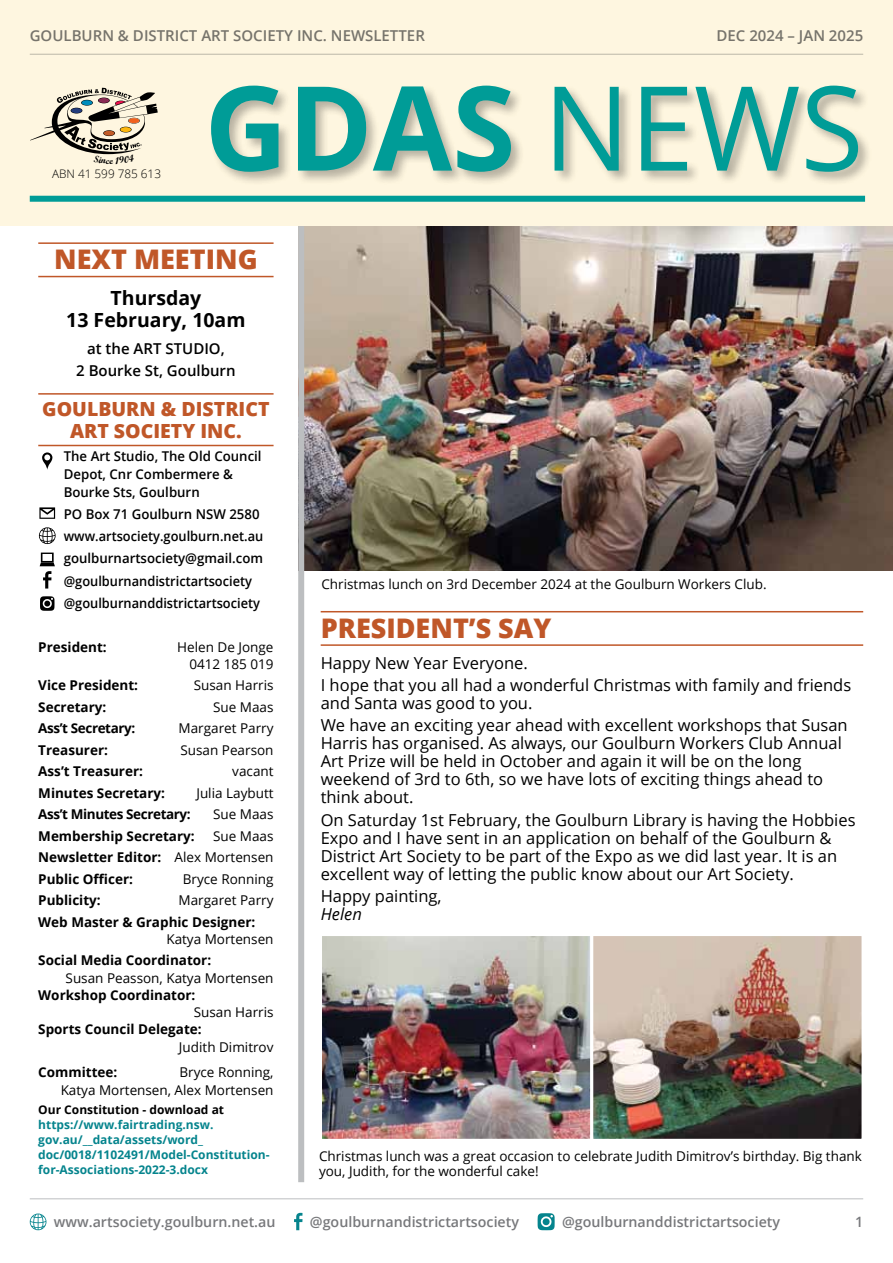
<style>
.page{position:relative;width:893px;height:1263px;background:#fff}
.page>*{position:absolute;margin:0;border:0;box-sizing:border-box;transform-origin:0 0}
.t1{font:700 117.3px "Open Sans";color:#00a2ac}
.t2{font:800 27px "Open Sans";color:#c05728}
.t3{font:800 19.5px/22.5px "Open Sans";color:#c05728;text-align:center}
.t4{font:700 19.5px/22.5px "Open Sans";color:#000;text-align:center}
.t5{font:16.5px/18px "Open Sans";color:#000}
.t6{font:italic 16.5px "Open Sans";color:#000}
.t7{font:600 15px "Open Sans";color:#77787b}
.t8{font:600 15px/22.5px "Open Sans";color:#000}
.t9{font:600 14.25px "Open Sans";color:#77787b}
.t10{font:13.5px/17.2px "Open Sans";color:#000;text-align:right}
.t11{font:700 13.5px/21.5px "Open Sans";color:#000;text-align:justify}
.t12{font:600 13.5px/22.2px "Open Sans";color:#000}
.t13{font:700 13.5px "Open Sans";letter-spacing:-.03em;color:#000}
.t14{font:700 12px/15px "Open Sans";color:#05848d}
.t15{font:700 12px "Open Sans";color:#000}
.t16{font:300 11.7px "Open Sans";color:#000}
.t17{font:700 9.75px "Script";color:#000}
.s1{font-weight:400}
</style>
<div class="page">
<hr style="left:30px;top:1198px;width:833px;height:1px;background:#bcbec0">
<svg style="left:30px;top:1213px;width:16px;height:17px"></svg>
<svg style="left:294px;top:1213px;width:8px;height:17px"></svg>
<svg style="left:538px;top:1213px;width:17px;height:17px"></svg>
<img style="left:304px;top:226px;width:589px;height:344px">
<hr style="left:38px;top:242px;width:236px;height:2px;background:#c05728">
<hr style="left:38px;top:276px;width:236px;height:1px;background:#c05728">
<hr style="left:38px;top:393px;width:236px;height:2px;background:#c05728">
<hr style="left:38px;top:445px;width:236px;height:1px;background:#c05728">
<svg style="left:42px;top:452px;width:11px;height:18px"></svg>
<svg style="left:39px;top:507px;width:16px;height:12px"></svg>
<svg style="left:39px;top:527px;width:17px;height:17px"></svg>
<svg style="left:40px;top:553px;width:15px;height:35px"></svg>
<svg style="left:40px;top:596px;width:15px;height:15px"></svg>
<hr style="left:321px;top:611px;width:542px;height:1px;background:#c05728">
<hr style="left:321px;top:644px;width:542px;height:2px;background:#c05728">
<div style="left:298px;top:226px;width:6px;height:956px;background:#bcbec0"></div>
<img style="left:323px;top:937px;width:537px;height:201px">
<div style="left:319px;top:933px;width:274px;height:209px;border:3px solid #fff"></div>
<div style="left:590px;top:933px;width:274px;height:209px;border:3px solid #fff"></div>
<svg style="left:0;top:0;width:893px;height:226px;background:#efebd6"></svg>
<svg style="left:30px;top:88px;width:128px;height:76px;background:#c8c0af"></svg>
<p class="t7" style="left:30px;top:26px;width:397px">Goulburn &amp; District Art Society I nc. N ewsletter</p>
<p class="t7" style="left:717px;top:26px;width:148px">d ec 2024 – Jan 2025</p>
<p class="t17" style="left:109px;top:155px;width:5px">e</p>
<p class="t16" style="left:52px;top:166px;width:110px">ABN 41 599 785 613</p>
<h1 class="t1" style="left:204px;top:45px;width:661px">GDAS <span class="s1">NEWS</span></h1>
<h2 class="t2" style="left:54px;top:239px;width:205px">NEXT MEETING</h2>
<p class="t4" style="left:66px;top:286px;width:181px">Thursday<br>13 February, 10am</p>
<p class="t8" style="left:87px;top:337px;width:88px">at the ART STU</p>
<p class="t8" style="left:76px;top:337px;width:161px;text-indent:117px">DIO,<br>2 Bourke St, Goulburn</p>
<p class="t3" style="left:42px;top:396px;width:228px">GOULBURN &amp; DISTRICT<br>ART SOCIETY INC.</p>
<p class="t12" style="left:64px;top:446px;width:199px;line-height:18px">The Art Studio, The Old Council<br>Depot, Cnr Combermere &amp;<br>Bourke Sts, Goulburn</p>
<p class="t12" style="left:64px;top:502px;width:143px">PO Box 71 Goulburn NSW</p>
<p class="t12" style="left:64px;top:502px;width:201px;text-indent:166px">2580 www.artsociety.goulburn.net.au goulburnartsociety@gmail.com @goulburnandistrictartsociety @goulburnanddistrictartsociety</p>
<p class="t11" style="left:38px;top:635px;width:70px">President:</p>
<p class="t10" style="left:177px;top:638px;width:98px">Helen De Jonge<br>0412 185 019</p>
<p class="t11" style="left:38px;top:674px;width:101px">Vice President:</p>
<p class="t10" style="left:194px;top:676px;width:81px">Susan Harris</p>
<p class="t11" style="left:38px;top:696px;width:70px">Secretary:</p>
<p class="t10" style="left:213px;top:698px;width:62px">Sue Maas</p>
<p class="t13" style="left:38px;top:719px;width:99px">Ass’t Secretary:</p>
<p class="t10" style="left:179px;top:719px;width:96px">Margaret Parry</p>
<p class="t11" style="left:38px;top:739px;width:71px">Treasurer:</p>
<p class="t10" style="left:181px;top:741px;width:95px">Susan Pearson</p>
<p class="t11" style="left:38px;top:760px;width:106px">Ass’t Treasurer:</p>
<p class="t10" style="left:232px;top:762px;width:43px">vacant</p>
<p class="t11" style="left:38px;top:782px;width:128px">Minutes Secretary:</p>
<p class="t10" style="left:196px;top:784px;width:79px">Julia Laybutt</p>
<p class="t13" style="left:38px;top:805px;width:154px">Ass’t Minutes Secretary:</p>
<p class="t10" style="left:213px;top:805px;width:62px">Sue Maas</p>
<p class="t11" style="left:38px;top:825px;width:158px">Membership Secretary:</p>
<p class="t11" style="left:38px;top:825px;width:237px;text-indent:175px"><span class="s1">Sue Maas </span>Newsletter Editor: <span class="s1">Alex Mortensen </span>Public Officer:</p>
<p class="t10" style="left:183px;top:870px;width:92px">Bryce Ronning</p>
<p class="t11" style="left:38px;top:889px;width:64px">Publicity:</p>
<p class="t10" style="left:179px;top:891px;width:96px">Margaret Parry</p>
<p class="t11" style="left:38px;top:911px;width:219px">Web Master &amp; Graphic Designer:</p>
<p class="t10" style="left:166px;top:930px;width:109px">Katya Mortensen</p>
<p class="t11" style="left:38px;top:949px;width:174px">Social Media Coordinator:</p>
<p class="t10" style="left:66px;top:969px;width:209px">Susan Peasson, Katya Mortensen</p>
<p class="t11" style="left:38px;top:984px;width:159px">Workshop Coordinator:</p>
<p class="t10" style="left:194px;top:1003px;width:81px">Susan Harris</p>
<p class="t11" style="left:38px;top:1018px;width:165px">Sports Council Delegate:</p>
<p class="t10" style="left:179px;top:1038px;width:96px">Judith Dimitrov</p>
<p class="t11" style="left:38px;top:1061px;width:81px">Committee:</p>
<p class="t10" style="left:61px;top:1063px;width:214px">Bryce Ronning,<br>Katya Mortensen, Alex Mortensen</p>
<p class="t15" style="left:38px;top:1101px;width:187px">Our Constitution - download at</p>
<p class="t14" style="left:38px;top:1116px;width:233px">https://www.fairtrading.nsw. gov.au/__data/assets/word_ doc/0018/1102491/Model-Constitution&shy;for-Associations-2022-3.docx</p>
<p class="t10" style="left:321px;top:575px;width:447px">Christmas lunch on 3rd December 2024 at the Goulburn Workers Club.</p>
<h2 class="t2" style="left:321px;top:608px;width:196px">PRESIDENT’S SAY</h2>
<p class="t5" style="left:321px;top:651px;width:532px;line-height:22.2px">Happy New Year Everyone.<br>I hope that you all had a wonderful Christmas with family and friends</p>
<p class="t5" style="left:321px;top:691px;width:529px;line-height:22.2px">and Santa was good to you.<br>We have an exciting year ahead with excellent workshops that Susan</p>
<p class="t5" style="left:321px;top:734px;width:523px">Harris has organised. As always, our Goulburn Workers Club Annual Art Prize will be held in October and again it will be on the long weekend of 3rd to 6th, so we have lots of exciting things ahead to think about.</p>
<p class="t5" style="left:321px;top:810px;width:536px">On Saturday 1st February, the Goulburn Library is having the Hobbies Expo and I have sent in an application on behalf of the Goulburn &amp; District Art Society to be part of the Expo as we did last year. It is an excellent way of letting the public know about our Art Society.</p>
<p class="t5" style="left:321px;top:886px;width:122px">Happy painting,</p>
<p class="t6" style="left:321px;top:902px;width:43px">Helen</p>
<p class="t10" style="left:319px;top:1148px;width:544px;line-height:15px;text-align:left">Christmas lunch was a great occasion to celebrate Judith Dimitrov’s birthday. Big thank you, Judith, for the wonderful cake!</p>
<p class="t9" style="left:54px;top:1212px;width:223px">www.artsociety.goulburn.net.au</p>
<p class="t9" style="left:310px;top:1212px;width:211px">@goulburnandistrictartsociety</p>
<p class="t9" style="left:562px;top:1212px;width:220px">@goulburnanddistrictartsociety</p>
<p class="t9" style="left:855px;top:1212px;width:10px">1</p>
</div>
